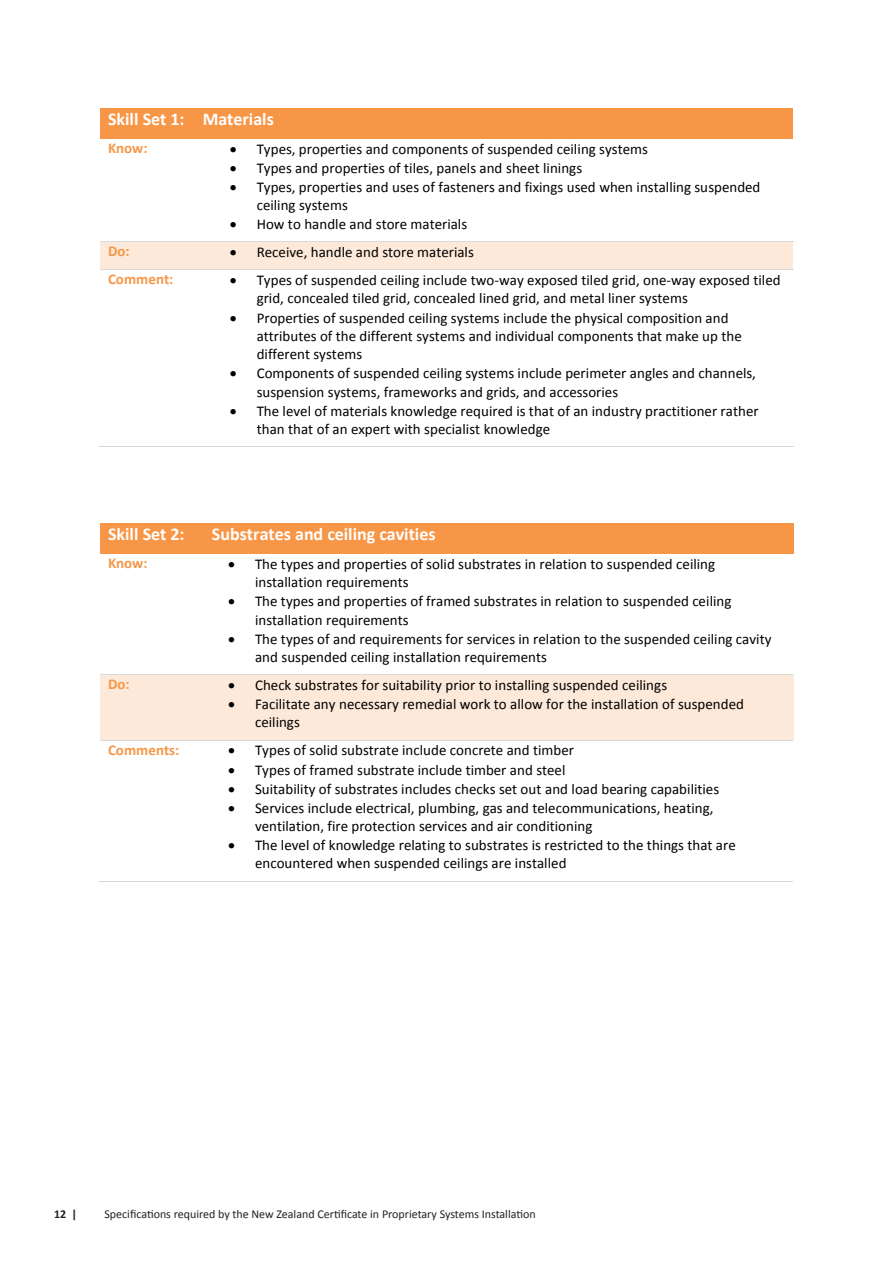
<style>
.page{position:relative;width:893px;height:1263px;background:#fff}
.page>*{position:absolute;margin:0;border:0;box-sizing:border-box;transform-origin:0 0}
.t1{font:700 18px "Calibri";color:#fff}
.t2{font:15px/18.1px "Calibri";color:#000}
.t3{font:700 15px "Calibri";letter-spacing:.005em;color:#f79646}
.t4{font:12px "Calibri";color:#231f20}
.t5{font:700 12px "Calibri";color:#231f20}
</style>
<div class="page">
<div style="left:100px;top:108px;width:95px;height:30px;background:#f79646"></div>
<div style="left:203px;top:108px;width:582px;height:22px;background:#f79646"></div>
<div style="left:195px;top:130px;width:598px;height:8px;background:#f79646"></div>
<div style="left:100px;top:242px;width:95px;height:28px;background:#fde9d9"></div>
<div style="left:203px;top:242px;width:582px;height:19px;background:#fde9d9"></div>
<hr style="left:100px;top:242px;width:95px;height:1px;background:#d9d9d9">
<hr style="left:195px;top:242px;width:598px;height:1px;background:#d9d9d9">
<div style="left:195px;top:261px;width:598px;height:9px;background:#fde9d9"></div>
<hr style="left:100px;top:270px;width:95px;height:1px;background:#d9d9d9">
<hr style="left:195px;top:270px;width:598px;height:1px;background:#d9d9d9">
<hr style="left:99px;top:446px;width:96px;height:1px;background:#d9d9d9">
<hr style="left:194px;top:446px;width:599px;height:1px;background:#d9d9d9">
<div style="left:100px;top:523px;width:104px;height:31px;background:#f79646"></div>
<div style="left:212px;top:523px;width:573px;height:22px;background:#f79646"></div>
<div style="left:204px;top:545px;width:589px;height:9px;background:#f79646"></div>
<div style="left:100px;top:675px;width:93px;height:65px;background:#fde9d9"></div>
<div style="left:193px;top:675px;width:600px;height:65px;background:#fde9d9"></div>
<hr style="left:100px;top:674px;width:93px;height:1px;background:#d9d9d9">
<hr style="left:194px;top:674px;width:599px;height:1px;background:#d9d9d9">
<hr style="left:100px;top:740px;width:93px;height:1px;background:#d9d9d9">
<hr style="left:194px;top:740px;width:599px;height:1px;background:#d9d9d9">
<hr style="left:99px;top:881px;width:94px;height:1px;background:#d9d9d9">
<hr style="left:192px;top:881px;width:601px;height:1px;background:#d9d9d9">
<p class="t1" style="left:108px;top:106px;width:167px">Skill Set 1: Materials</p>
<p class="t3" style="left:108px;top:137px;width:41px">Know:</p>
<p class="t2" style="left:230px;top:139px;width:420px">• Types, properties and components of suspended ceiling systems</p>
<p class="t2" style="left:230px;top:158px;width:354px">• Types and properties of tiles, panels and sheet linings</p>
<p class="t2" style="left:257px;top:177px;width:505px;text-indent:-27px">• Types, properties and uses of fasteners and fixings used when installing suspended ceiling systems</p>
<p class="t2" style="left:230px;top:215px;width:239px">• How to handle and store materials</p>
<p class="t3" style="left:108px;top:241px;width:23px">Do:</p>
<p class="t2" style="left:230px;top:243px;width:246px">• Receive, handle and store materials</p>
<p class="t3" style="left:108px;top:269px;width:67px">Comment:</p>
<p class="t2" style="left:257px;top:271px;width:525px;text-indent:-27px">• Types of suspended ceiling include two-way exposed tiled grid, one-way exposed tiled grid, concealed tiled grid, concealed lined grid, and metal liner systems</p>
<p class="t2" style="left:257px;top:308px;width:487px;text-indent:-27px">• Properties of suspended ceiling systems include the physical composition and attributes of the different systems and individual components that make up the different systems</p>
<p class="t2" style="left:257px;top:364px;width:501px;text-indent:-27px">• Components of suspended ceiling systems include perimeter angles and channels, suspension systems, frameworks and grids, and accessories</p>
<p class="t2" style="left:257px;top:401px;width:503px;text-indent:-27px">• The level of materials knowledge required is that of an industry practitioner rather than that of an expert with specialist knowledge</p>
<p class="t1" style="left:108px;top:522px;width:78px">Skill Set 2:</p>
<p class="t1" style="left:212px;top:522px;width:225px">Substrates and ceiling cavities</p>
<p class="t3" style="left:108px;top:552px;width:41px">Know:</p>
<p class="t2" style="left:255px;top:554px;width:461px;text-indent:-27px">• The types and properties of solid substrates in relation to suspended ceiling installation requirements</p>
<p class="t2" style="left:255px;top:592px;width:478px;text-indent:-27px">• The types and properties of framed substrates in relation to suspended ceiling installation requirements</p>
<p class="t2" style="left:255px;top:629px;width:518px;text-indent:-27px">• The types of and requirements for services in relation to the suspended ceiling cavity and suspended ceiling installation requirements</p>
<p class="t3" style="left:108px;top:673px;width:23px">Do:</p>
<p class="t2" style="left:228px;top:675px;width:441px">• Check substrates for suitability prior to installing suspended ceilings</p>
<p class="t2" style="left:255px;top:695px;width:490px;text-indent:-27px">• Facilitate any necessary remedial work to allow for the installation of suspended ceilings</p>
<p class="t3" style="left:108px;top:739px;width:73px">Comments:</p>
<p class="t2" style="left:228px;top:741px;width:348px">• Types of solid substrate include concrete and timber</p>
<p class="t2" style="left:228px;top:760px;width:339px">• Types of framed substrate include timber and steel</p>
<p class="t2" style="left:228px;top:779px;width:493px">• Suitability of substrates includes checks set out and load bearing capabilities</p>
<p class="t2" style="left:255px;top:798px;width:460px;text-indent:-27px">• Services include electrical, plumbing, gas and telecommunications, heating, ventilation, fire protection services and air conditioning</p>
<p class="t2" style="left:255px;top:836px;width:482px;text-indent:-27px">• The level of knowledge relating to substrates is restricted to the things that are encountered when suspended ceilings are installed</p>
<p class="t5" style="left:54px;top:1205px;width:25px">12 |</p>
<p class="t4" style="left:104px;top:1206px;width:433px">Specifications required by the New Zealand Certificate in Proprietary Systems Installation</p>
</div>
